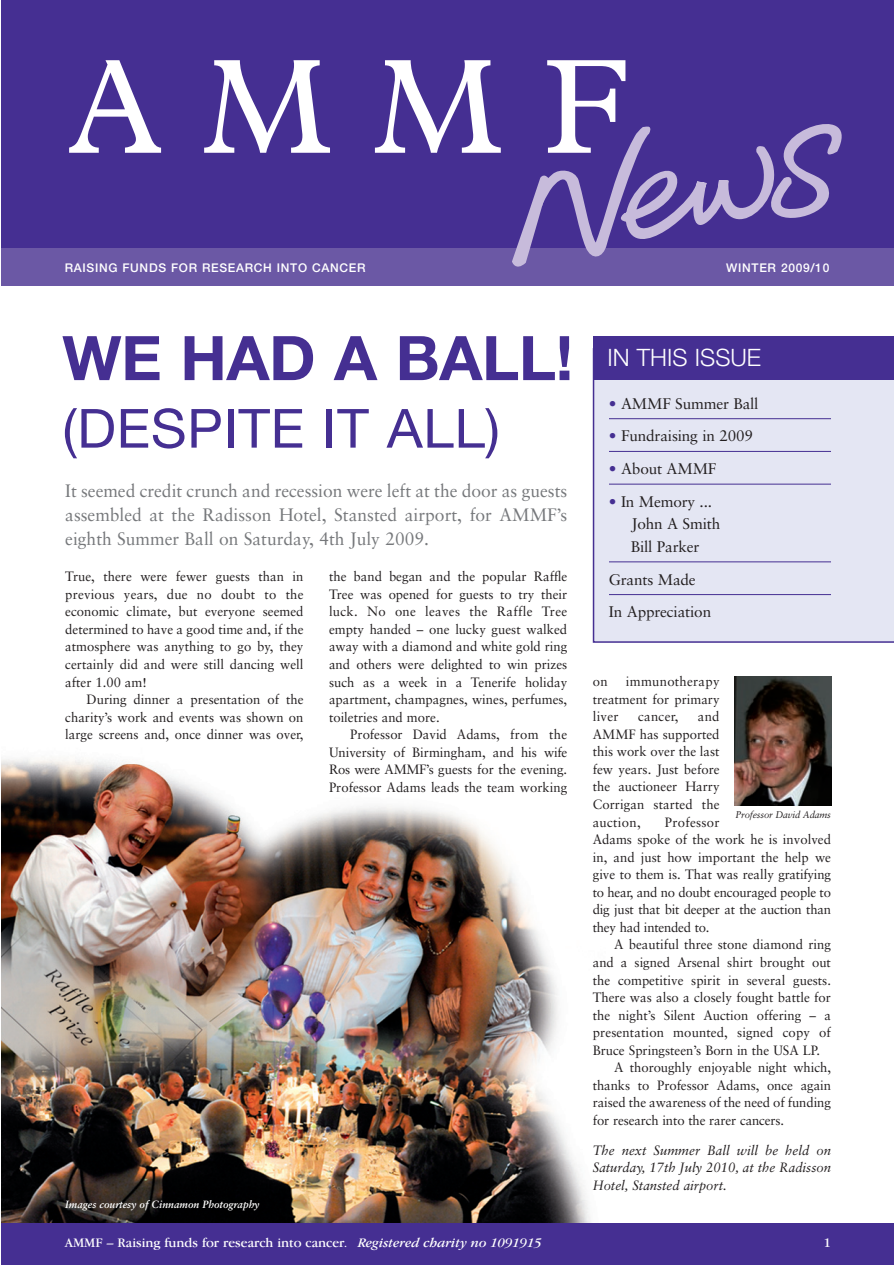
<style>
.page{position:relative;width:894px;height:1265px;background:#fff}
.page>*{position:absolute;margin:0;border:0;box-sizing:border-box;transform-origin:0 0}
.t1{font:135.75px "Plantin";color:#fff;scale:.95 1}
.t2{font:700 61.5px "Helvetica Neue";letter-spacing:-.005em;color:#452f92}
.t3{font:54px "Helvetica Neue";letter-spacing:.01em;color:#452f92}
.t4{font:300 24px "Helvetica Neue";color:#fff}
.t5{font:18px/24px "Sabon";color:#76787b;text-align:justify}
.t6{font:15.3px/22.5px "Sabon";letter-spacing:-.01em;color:#231f20}
.t7{font:13.5px/17.5px "Sabon";color:#231f20;text-align:justify}
.t8{font:italic 13.5px/17.5px "Sabon";color:#231f20;text-align:justify}
.t9{font:13.5px "Garamond IT Cby BT";color:#fff}
.t10{font:500 12px "Helvetica Neue";letter-spacing:.055em;color:#fff}
.t11{font:italic 700 10.5px "Sabon";color:#fff}
.t12{font:italic 9.75px "Sabon";letter-spacing:-.015em;color:#231f20}
.s1{color:#452f92}
.s2{font-style:italic}
</style>
<div class="page">
<img style="left:1px;top:0;width:893px;height:1265px">
<h1 class="t1" style="left:69px;top:58px;width:590px">AMMF</h1>
<p class="t10" style="left:65px;top:263px;width:302px">RAISING FUNDS FOR RESEARCH INTO CANCER</p>
<p class="t10" style="left:726px;top:263px;width:105px">WINTER 2009/10</p>
<h2 class="t2" style="left:62px;top:336px;width:512px">WE HAD A BALL!</h2>
<h3 class="t3" style="left:62px;top:409px;width:439px">(DESPITE IT ALL)</h3>
<h3 class="t5" style="left:65px;top:480px;width:503px">It seemed credit crunch and recession were left at the door as guests assembled at the Radisson Hotel, Stansted airport, for AMMF’s eighth Summer Ball on Saturday, 4th July 2009.</h3>
<p class="t7" style="left:65px;top:569px;width:240px">True, there were fewer guests than in previous years, due no doubt to the economic climate, but everyone seemed determined to have a good time and, if the atmosphere was anything to go by, they certainly did and were still dancing well after 1.00 am!</p>
<p class="t7" style="left:65px;top:691px;width:240px;text-indent:21px">During dinner a presentation of the charity’s work and events was shown on large screens and, once dinner was over,</p>
<p class="t7" style="left:329px;top:569px;width:240px">the band began and the popular Raffle Tree was opened for guests to try their luck. No one leaves the Raffle Tree empty handed – one lucky guest walked away with a diamond and white gold ring and others were delighted to win prizes such as a week in a Tenerife holiday apartment, champagnes, wines, perfumes, toiletries and more.</p>
<p class="t7" style="left:329px;top:727px;width:240px;text-indent:21px">Professor David Adams, from the University of Birmingham, and his wife Ros were AMMF’s guests for the evening.<br>Professor Adams leads the team working</p>
<p class="t11" style="left:65px;top:1200px;width:196px">Images courtesy of Cinnamon Photography</p>
<h3 class="t4" style="left:607px;top:349px;width:155px">IN THIS ISSUE</h3>
<p class="t6" style="left:609px;top:393px;width:151px"><span class="s1">•</span> AMMF Summer Ball</p>
<p class="t6" style="left:609px;top:426px;width:146px"><span class="s1">•</span> Fundraising in 2009</p>
<p class="t6" style="left:609px;top:459px;width:109px"><span class="s1">•</span> About AMMF</p>
<p class="t6" style="left:630px;top:491px;width:91px;text-indent:-22px"><span class="s1">•</span> In Memory ...<br>John A Smith<br>Bill Parker</p>
<p class="t6" style="left:609px;top:564px;width:104px;line-height:32.7px">Grants Made<br>In Appreciation</p>
<p class="t7" style="left:592px;top:674px;width:128px;text-indent:33px">immunotherapy treatment for primary liver</p>
<p class="t7" style="left:592px;top:674px;width:16px">on</p>
<p class="t7" style="left:592px;top:709px;width:128px;text-indent:105px">and AMMF has supported this work over the last few years. Just before the auctioneer Harry Corrigan started the auction,</p>
<p class="t7" style="left:638px;top:709px;width:42px">cancer,</p>
<p class="t12" style="left:735px;top:810px;width:97px">Professor David Adams</p>
<p class="t7" style="left:592px;top:814px;width:240px;text-align:left;text-indent:72px">Professor<br>Adams spoke of the work he is involved in, and just how important the help we give to them is. That was really gratifying to hear, and no doubt encouraged people to dig just that bit deeper at the auction than they had intended to.</p>
<p class="t7" style="left:614px;top:937px;width:218px">A beautiful three stone diamond ring</p>
<p class="t7" style="left:592px;top:954px;width:240px">and a signed Arsenal shirt brought out</p>
<p class="t7" style="left:592px;top:972px;width:240px">the competitive spirit in several guests.</p>
<p class="t7" style="left:592px;top:989px;width:240px">There was also a closely fought battle for</p>
<p class="t7" style="left:592px;top:1007px;width:240px">the night’s Silent Auction offering – a</p>
<p class="t7" style="left:592px;top:1025px;width:240px">presentation mounted, signed copy of</p>
<p class="t7" style="left:592px;top:1042px;width:229px">Bruce Springsteen’s Born in the USA LP.</p>
<p class="t7" style="left:614px;top:1060px;width:218px">A thoroughly enjoyable night which,</p>
<p class="t7" style="left:592px;top:1077px;width:240px">thanks to Professor Adams, once again</p>
<p class="t7" style="left:592px;top:1095px;width:240px">raised the awareness of the need of funding</p>
<p class="t7" style="left:592px;top:1112px;width:193px">for research into the rarer cancers.</p>
<p class="t8" style="left:592px;top:1142px;width:240px">The next Summer Ball will be held on Saturday, 17th July 2010, at the Radisson Hotel, Stansted airport.</p>
<p class="t9" style="left:65px;top:1237px;width:478px">AMMF – Raising funds for research into cancer. <span class="s2">Registered charity no 1091915</span></p>
<p class="t9" style="left:823px;top:1237px;width:9px">1</p>
</div>
